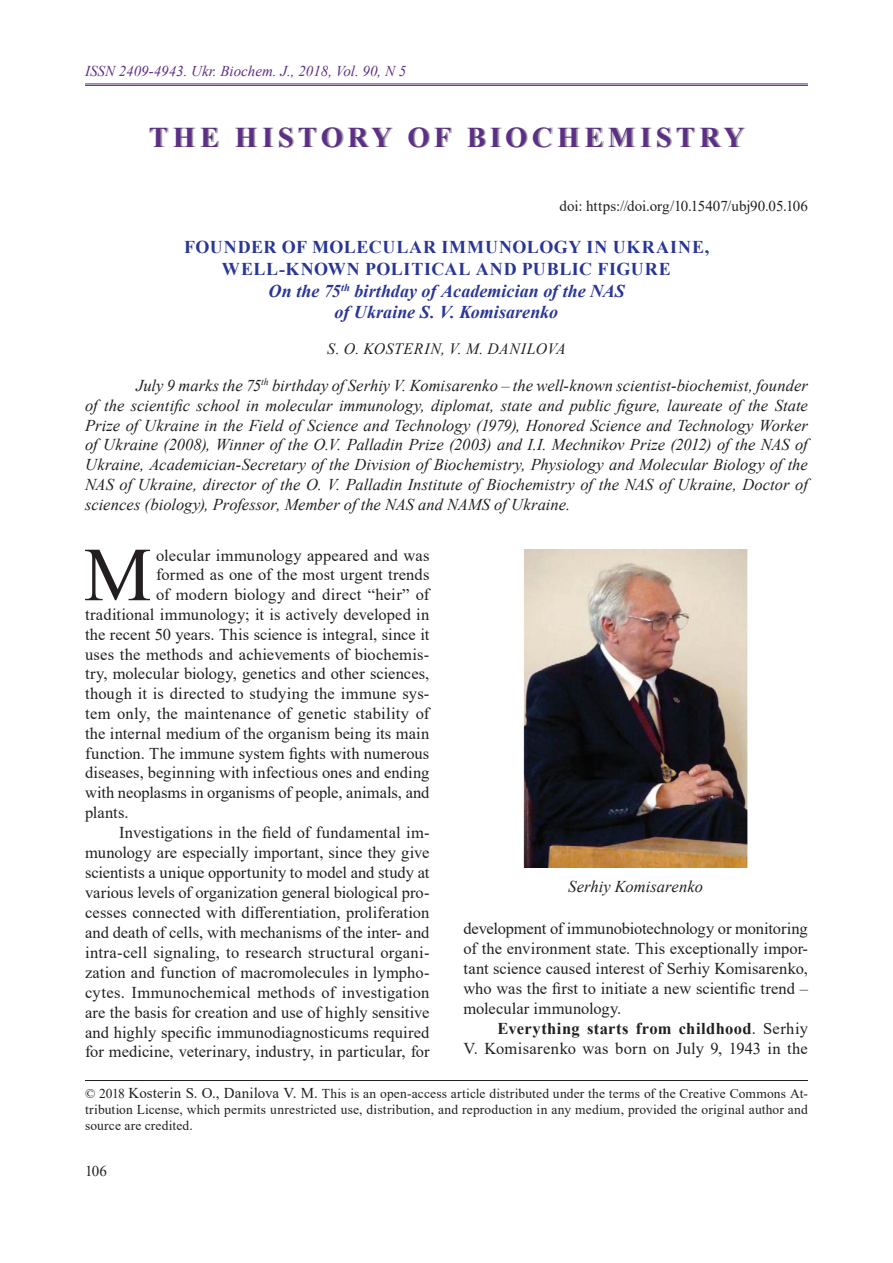
<style>
.page{position:relative;width:893px;height:1263px;background:#fff}
.page>*{position:absolute;margin:0;border:0;box-sizing:border-box;transform-origin:0 0}
.t1{font:76.35px "Times New Roman";color:#231f20}
.t2{font:700 28.5px "Times New Roman";letter-spacing:.165em;color:#5d2e86}
.t3{font:700 18px/21.6px "Times New Roman";letter-spacing:.035em;color:#293695;text-align:center}
.t4{font:16.5px/20px "Times New Roman";letter-spacing:.005em;color:#231f20;text-align:justify}
.t5{font:italic 16.5px/19.8px "Times New Roman";color:#231f20;text-align:justify}
.t6{font:italic 15.75px "Times New Roman";letter-spacing:.045em;color:#231f20}
.t7{font:15px "Times New Roman";color:#231f20}
.t8{font:italic 15px "Times New Roman";color:#5d2e86}
.t9{font:13.5px/16.2px "Times New Roman";letter-spacing:.01em;color:#231f20;text-align:justify}
.s1{color:#9d9fa2}
.s2{font-style:italic}
.s3{font-weight:700}
.s4{font-size:15px}
</style>
<div class="page">
<hr style="left:85px;top:84px;width:723px;height:1px;background:#5d2e86">
<hr style="left:85px;top:85px;width:723px;height:1px;background:#5d2e86">
<img style="left:524px;top:549px;width:224px;height:318px">
<hr style="left:85px;top:1080px;width:723px;height:1px;background:#231f20">
<p class="t8" style="left:85px;top:61px;width:323px">ISSN 2409-4943. Ukr. Biochem. J., 2018, Vol. 90, N 5</p>
<h2 class="t2" style="left:149px;top:117px;width:597px">THE <span class="s1">HIST</span>ORY OF <span class="s1">B</span>BIOCHEMIS<span class="s1">T</span>RY</h2>
<h2 class="t2" style="left:235px;top:117px;width:23px">H</h2>
<p class="t7" style="left:559px;top:195px;width:250px">doi: https://doi.org/10.15407/ubj90.05.106</p>
<p class="t3" style="left:184px;top:236px;width:527px">FOUNDER OF MOLECULAR IMMUNOLOGY IN UKRAINE, WELL-KNOWN POLITICAL AND PUBLIC FIGURE<br><span class="s2">On the 75</span><sup>th</sup> <span class="s2">birthday of Academician of the NAS<br>of Ukraine S. V. Komisarenko</span></p>
<p class="t6" style="left:327px;top:338px;width:240px">S. O. Kos terin, V. M. DanIlova</p>
<p class="t5" style="left:85px;top:375px;width:725px;text-indent:51px">July 9 marks the 75<sup>th</sup> birthday of Serhiy V. Komisarenko – the well-known scientist-biochemist, founder of the scientific school in molecular immunology, diplomat, state and public figure, laureate of the State Prize of Ukraine in the Field of Science and Technology (1979), Honored Science and Technology Worker of Ukraine (2008), Winner of the O.V. Palladin Prize (2003) and I.I. Mechnikov Prize (2012) of the NAS of Ukraine, Academician-Secretary of the Division of Biochemistry, Physiology and Molecular Biology of the NAS of Ukraine, director of the O. V. Palladin Institute of Biochemistry of the NAS of Ukraine, Doctor of sciences (biology), Professor, Member of the NAS and NAMS of Ukraine.</p>
<h1 class="t1" style="left:84px;top:521px;width:69px">M</h1>
<p class="t4" style="left:156px;top:545px;width:275px">olecular immunology appeared and was</p>
<p class="t4" style="left:156px;top:564px;width:275px">formed as one of the most urgent trends</p>
<p class="t4" style="left:156px;top:584px;width:275px">of modern biology and direct “heir” of</p>
<p class="t4" style="left:85px;top:604px;width:346px">traditional immunology; it is actively developed in</p>
<p class="t4" style="left:85px;top:624px;width:346px">the recent 50 years. This science is integral, since it</p>
<p class="t4" style="left:85px;top:644px;width:346px">uses the methods and achievements of biochemis-</p>
<p class="t4" style="left:85px;top:663px;width:346px">try, molecular biology, genetics and other sciences,</p>
<p class="t4" style="left:85px;top:683px;width:346px">though it is directed to studying the immune sys-</p>
<p class="t4" style="left:85px;top:703px;width:346px">tem only, the maintenance of genetic stability of</p>
<p class="t4" style="left:85px;top:723px;width:346px">the internal medium of the organism being its main</p>
<p class="t4" style="left:85px;top:743px;width:346px">function. The immune system fights with numerous</p>
<p class="t4" style="left:85px;top:762px;width:346px">diseases, beginning with infectious ones and ending</p>
<p class="t4" style="left:85px;top:782px;width:346px">with neoplasms in organisms of people, animals, and</p>
<p class="t4" style="left:85px;top:802px;width:45px">plants.</p>
<p class="t4" style="left:119px;top:822px;width:312px">Investigations in the field of fundamental im-</p>
<p class="t4" style="left:85px;top:842px;width:346px">munology are especially important, since they give</p>
<p class="t4" style="left:85px;top:862px;width:346px">scientists a unique opportunity to model and study at</p>
<p class="t4" style="left:85px;top:882px;width:346px">various levels of organization general biological pro-</p>
<p class="t4" style="left:85px;top:902px;width:346px">cesses connected with differentiation, proliferation</p>
<p class="t4" style="left:85px;top:922px;width:346px">and death of cells, with mechanisms of the inter- and</p>
<p class="t4" style="left:85px;top:942px;width:346px">intra-cell signaling, to research structural organi-</p>
<p class="t4" style="left:85px;top:962px;width:346px">zation and function of macromolecules in lympho-</p>
<p class="t4" style="left:85px;top:981px;width:346px">cytes. Immunochemical methods of investigation</p>
<p class="t4" style="left:85px;top:1001px;width:346px">are the basis for creation and use of highly sensitive</p>
<p class="t4" style="left:85px;top:1021px;width:346px">and highly specific immunodiagnosticums required</p>
<p class="t4" style="left:85px;top:1041px;width:346px">for medicine, veterinary, industry, in particular, for</p>
<p class="t5" style="left:568px;top:876px;width:136px">Serhiy Komisarenko</p>
<p class="t4" style="left:463px;top:918px;width:346px">development of immunobiotechnology or monitoring of the environment state. This exceptionally impor&shy;tant science caused interest of Serhiy Komisarenko, who was the first to initiate a new scientific trend – molecular immunology.</p>
<p class="t4" style="left:463px;top:1018px;width:346px;text-align:right"><span class="s3">EVERYTHING STARTS FROM CHILDHOOD</span>. Serhiy<br>V. Komisarenko was born on July 9, 1943 in the</p>
<p class="t9" style="left:85px;top:1085px;width:724px">© 2018 <span class="s4">Kosterin S. O., Danilova V. M.</span> This is an open-access article distributed under the terms of the Creative Commons At&shy;tribution License, which permits unrestricted use, distribution, and reproduction in any medium, provided the original author and source are credited.</p>
<p class="t7" style="left:85px;top:1160px;width:23px">106</p>
</div>
